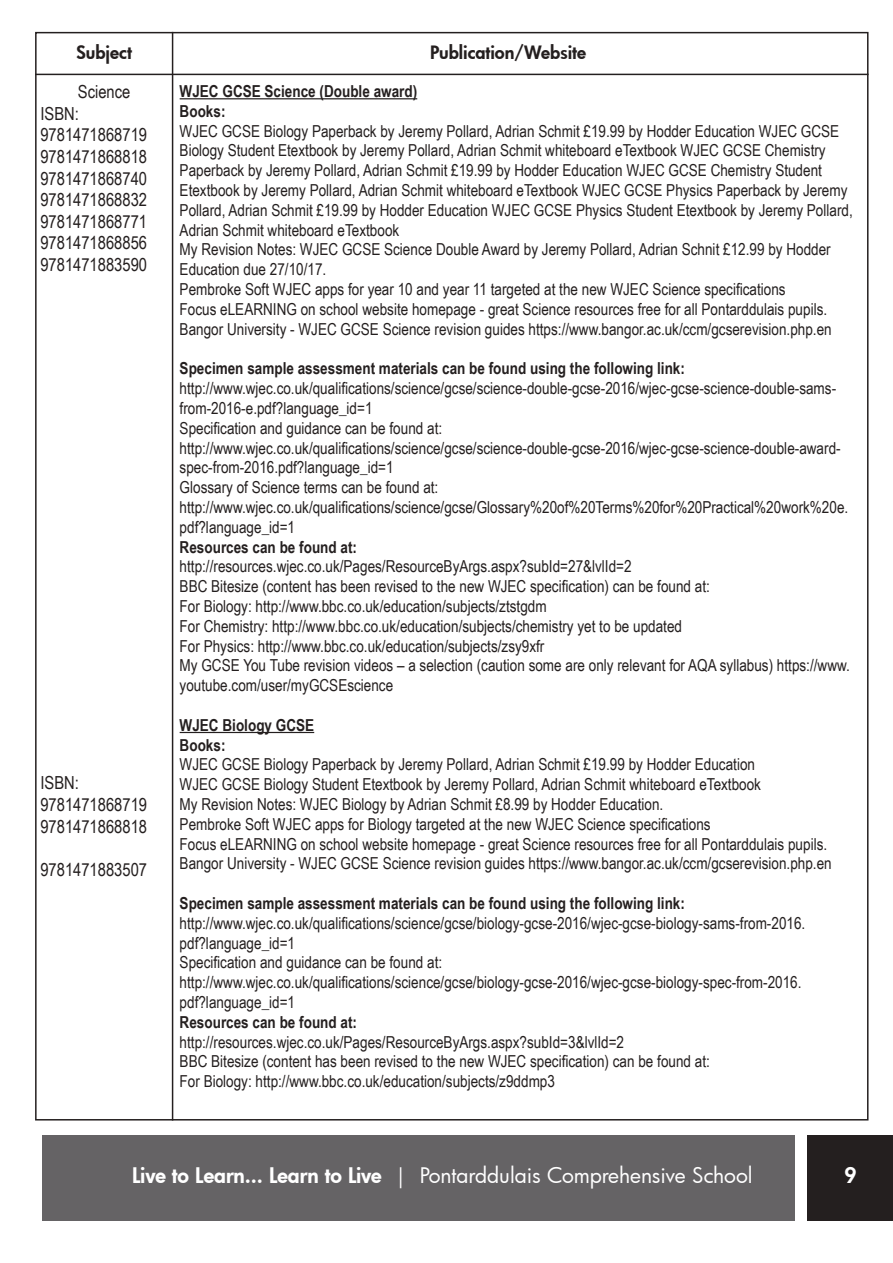
<style>
.page{position:relative;width:893px;height:1263px;background:#fff}
.page>*{position:absolute;margin:0;border:0;box-sizing:border-box;transform-origin:0 0}
.t1{font:21px "Futura";letter-spacing:-.005em;color:#fff}
.t2{font:800 21px "Futura";color:#fff}
.t3{font:18px/21.6px "Arial Narrow";color:#241f1f}
.t4{font:800 18px "Futura";color:#241f1f}
.t5{font:16.5px/19.8px "Arial Narrow";color:#241f1f}
.t6{font:700 16.5px/19.8px "Arial Narrow";color:#241f1f}
.s1{font-weight:800}
</style>
<div class="page">
<hr style="left:180px;top:98px;width:237px;height:1px;background:#241f1f">
<hr style="left:180px;top:732px;width:134px;height:1px;background:#241f1f">
<hr style="left:35px;top:74px;width:833px;height:1px;background:#241f1f">
<hr style="left:172px;top:32px;width:1px;height:1088px;background:#241f1f">
<div style="left:808px;top:1135px;width:85px;height:85px;background:#241f1f"></div>
<div style="left:43px;top:1135px;width:752px;height:85px;background:#656365"></div>
<p class="t4" style="left:76px;top:41px;width:57px">Subject</p>
<p class="t3" style="left:40px;top:80px;width:108px;text-indent:38px">Science<br>ISBN:<br>9781471868719<br>9781471868818<br>9781471868740<br>9781471868832<br>9781471868771<br>9781471868856<br>9781471883590</p>
<p class="t3" style="left:40px;top:772px;width:108px">ISBN:<br>9781471868719<br>9781471868818</p>
<p class="t3" style="left:40px;top:858px;width:108px">9781471883507</p>
<p class="t4" style="left:430px;top:41px;width:158px">Publication/Website</p>
<p class="t6" style="left:180px;top:81px;width:239px">WJEC GCSE Science (Double award)<br>Books:</p>
<p class="t5" style="left:180px;top:120px;width:675px">WJEC GCSE Biology Paperback by Jeremy Pollard, Adrian Schmit £19.99 by Hodder Education WJEC GCSE Biology Student Etextbook by Jeremy Pollard, Adrian Schmit whiteboard eTextbook WJEC GCSE Chemistry Paperback by Jeremy Pollard, Adrian Schmit £19.99 by Hodder Education WJEC GCSE Chemistry Student Etextbook by Jeremy Pollard, Adrian Schmit whiteboard eTextbook WJEC GCSE Physics Paperback by Jeremy Pollard, Adrian Schmit £19.99 by Hodder Education WJEC GCSE Physics Student Etextbook by Jeremy Pollard, Adrian Schmit whiteboard eTextbook<br>My Revision Notes: WJEC GCSE Science Double Award by Jeremy Pollard, Adrian Schnit £12.99 by Hodder Education due 27/10/17.<br>Pembroke Soft WJEC apps for year 10 and year 11 targeted at the new WJEC Science specifications<br>Focus eLEARNING on school website homepage - great Science resources free for all Pontarddulais pupils.<br>Bangor University - WJEC GCSE Science revision guides https://www.bangor.ac.uk/ccm/gcserevision.php.en</p>
<p class="t6" style="left:180px;top:358px;width:507px">Specimen sample assessment materials can be found using the following link:</p>
<p class="t5" style="left:180px;top:378px;width:670px">http://www.wjec.co.uk/qualifications/science/gcse/science-double-gcse-2016/wjec-gcse-science-double-sams&shy;from-2016-e.pdf?language_id=1<br>Specification and guidance can be found at: http://www.wjec.co.uk/qualifications/science/gcse/science-double-gcse-2016/wjec-gcse-science-double-award&shy;spec-from-2016.pdf?language_id=1<br>Glossary of Science terms can be found at: http://www.wjec.co.uk/qualifications/science/gcse/Glossary%20of%20Terms%20for%20Practical%20work%20e. pdf?language_id=1</p>
<p class="t6" style="left:180px;top:536px;width:179px">Resources can be found at:</p>
<p class="t5" style="left:180px;top:556px;width:672px">http://resources.wjec.co.uk/Pages/ResourceByArgs.aspx?subId=27&amp;lvlId=2<br>BBC Bitesize (content has been revised to the new WJEC specification) can be found at:<br>For Biology: http://www.bbc.co.uk/education/subjects/ztstgdm<br>For Chemistry: http://www.bbc.co.uk/education/subjects/chemistry yet to be updated<br>For Physics: http://www.bbc.co.uk/education/subjects/zsy9xfr<br>My GCSE You Tube revision videos – a selection (caution some are only relevant for AQA syllabus) https://www. youtube.com/user/myGCSEscience</p>
<p class="t6" style="left:180px;top:714px;width:136px">WJEC Biology GCSE<br>Books:</p>
<p class="t5" style="left:180px;top:754px;width:654px">WJEC GCSE Biology Paperback by Jeremy Pollard, Adrian Schmit £19.99 by Hodder Education<br>WJEC GCSE Biology Student Etextbook by Jeremy Pollard, Adrian Schmit whiteboard eTextbook<br>My Revision Notes: WJEC Biology by Adrian Schmit £8.99 by Hodder Education.<br>Pembroke Soft WJEC apps for Biology targeted at the new WJEC Science specifications<br>Focus eLEARNING on school website homepage - great Science resources free for all Pontarddulais pupils.<br>Bangor University - WJEC GCSE Science revision guides https://www.bangor.ac.uk/ccm/gcserevision.php.en</p>
<p class="t6" style="left:180px;top:892px;width:507px">Specimen sample assessment materials can be found using the following link:</p>
<p class="t5" style="left:180px;top:912px;width:627px">http://www.wjec.co.uk/qualifications/science/gcse/biology-gcse-2016/wjec-gcse-biology-sams-from-2016. pdf?language_id=1<br>Specification and guidance can be found at: http://www.wjec.co.uk/qualifications/science/gcse/biology-gcse-2016/wjec-gcse-biology-spec-from-2016. pdf?language_id=1</p>
<p class="t6" style="left:180px;top:1011px;width:179px">Resources can be found at:</p>
<p class="t5" style="left:180px;top:1031px;width:532px">http://resources.wjec.co.uk/Pages/ResourceByArgs.aspx?subId=3&amp;lvlId=2<br>BBC Bitesize (content has been revised to the new WJEC specification) can be found at:<br>For Biology: http://www.bbc.co.uk/education/subjects/z9ddmp3</p>
<p class="t1" style="left:132px;top:1161px;width:622px"><span class="s1">Live to Learn... Learn to Live</span> | Pontarddulais Comprehensive School</p>
<p class="t2" style="left:844px;top:1161px;width:14px">9</p>
</div>
